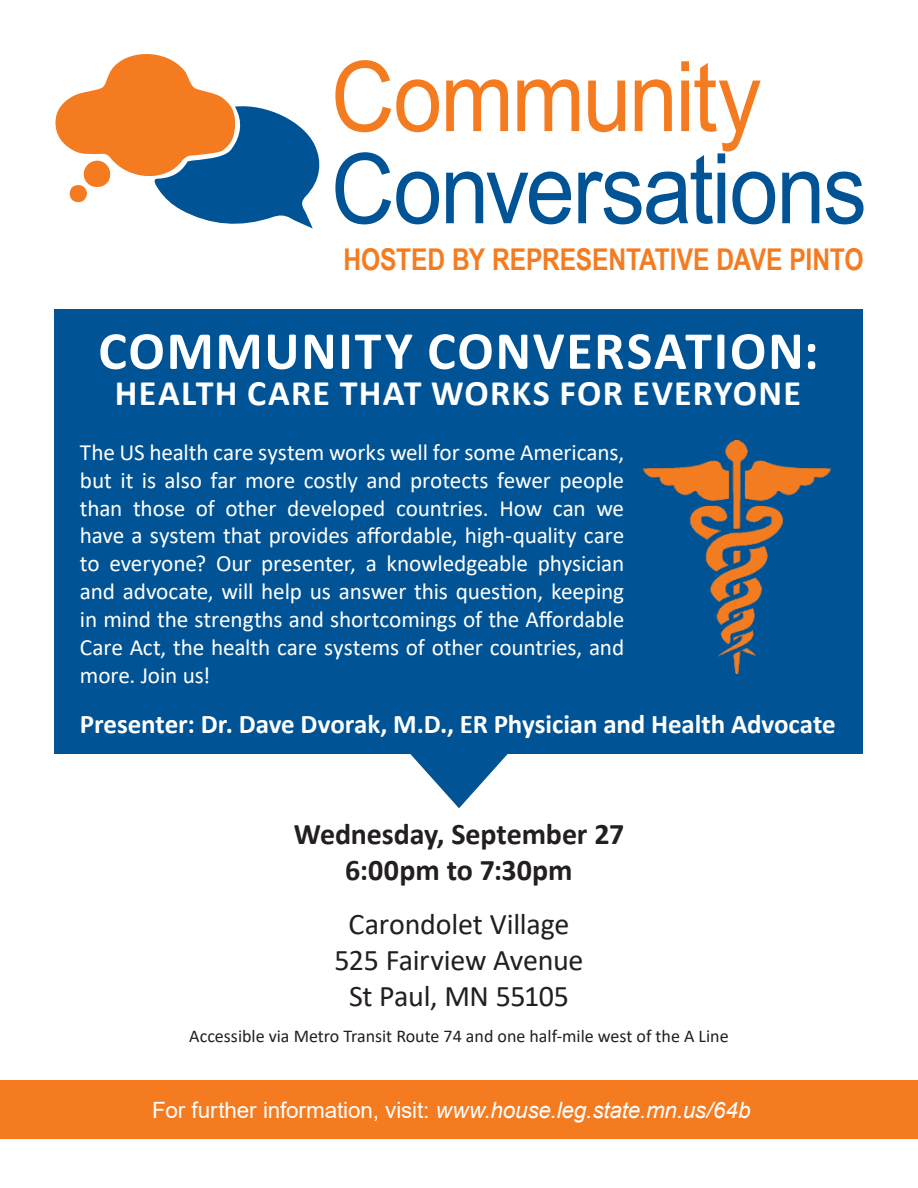
<style>
.page{position:relative;width:918px;height:1188px;background:#fff}
.page>*{position:absolute;margin:0;border:0;box-sizing:border-box;transform-origin:0 0}
.t1{font:97.5px "Arial Narrow";letter-spacing:-.02em;color:#005394;scale:1.1 1}
.t2{font:97.5px "Arial Narrow";letter-spacing:-.02em;color:#f57b20;scale:1.1 1}
.t3{font:700 54px "Calibri";letter-spacing:.03em;color:#fff}
.t4{font:700 36px "Calibri";letter-spacing:.035em;color:#fff}
.t5{font:30px "Calibri";letter-spacing:-.01em;color:#231f20}
.t6{font:700 30px "Calibri";letter-spacing:-.005em;color:#231f20}
.t7{font:700 30px "Arial Narrow";letter-spacing:-.005em;color:#f57b20}
.t8{font:700 27px "Calibri";letter-spacing:-.005em;color:#fff}
.t9{font:23.25px/27.9px "Calibri";letter-spacing:-.005em;color:#fff;text-align:justify}
.t10{font:italic 22.5px "Arial";letter-spacing:-.005em;color:#fff}
.t11{font:18px "Calibri";color:#231f20}
.s1{font-style:normal}
</style>
<div class="page">
<svg style="left:55px;top:54px;width:265px;height:174px"></svg>
<div style="left:84px;top:161px;width:26px;height:26px;background:#f57b20;border-radius:50%"></div>
<div style="left:70px;top:185px;width:17px;height:18px;background:#f57b20;border-radius:50%"></div>
<svg style="left:410px;top:754px;width:98px;height:54px"></svg>
<div style="left:55px;top:309px;width:808px;height:445px;background:#005394"></div>
<div style="left:0;top:1080px;width:918px;height:59px;background:#f57b20"></div>
<img style="left:642px;top:440px;width:190px;height:234px">
<p class="t2" style="left:331px;top:25px;width:393px">Community</p>
<p class="t1" style="left:331px;top:117px;width:488px">Conversations</p>
<p class="t7" style="left:343px;top:237px;width:522px">HOSTED BY REPRESENTATIVE DAVE PINTO</p>
<p class="t3" style="left:98px;top:313px;width:722px">COMMUNITY CONVERSATION:</p>
<p class="t4" style="left:115px;top:367px;width:688px">HEALTH CARE THAT WORKS FOR EVERYONE</p>
<p class="t9" style="left:80px;top:437px;width:546px">The US health care system works well for some Americans, but it is also far more costly and protects fewer people than those of other developed countries. How can we have a system that provides affordable, high-quality care to everyone? Our presenter, a knowledgeable physician and advocate, will help us answer this question, keeping in mind the strengths and shortcomings of the Affordable Care Act, the health care systems of other countries, and more. Join us!</p>
<p class="t8" style="left:80px;top:705px;width:757px">Presenter: Dr. Dave Dvorak, M.D., ER Physician and Health Advocate</p>
<p class="t6" style="left:294px;top:813px;width:332px">Wednesday, September 27</p>
<p class="t6" style="left:345px;top:849px;width:229px">6:00pm to 7:30pm</p>
<p class="t5" style="left:349px;top:904px;width:222px">Carondolet Village</p>
<p class="t5" style="left:334px;top:940px;width:251px">525 Fairview Avenue</p>
<p class="t5" style="left:349px;top:976px;width:221px">St Paul, MN 55105</p>
<p class="t11" style="left:189px;top:1024px;width:541px">Accessible via Metro Transit Route 74 and one half-mile west of the A Line</p>
<p class="t10" style="left:152px;top:1095px;width:600px"><span class="s1">For further information, visit:</span> www.house.leg.state.mn.us/64b</p>
</div>
